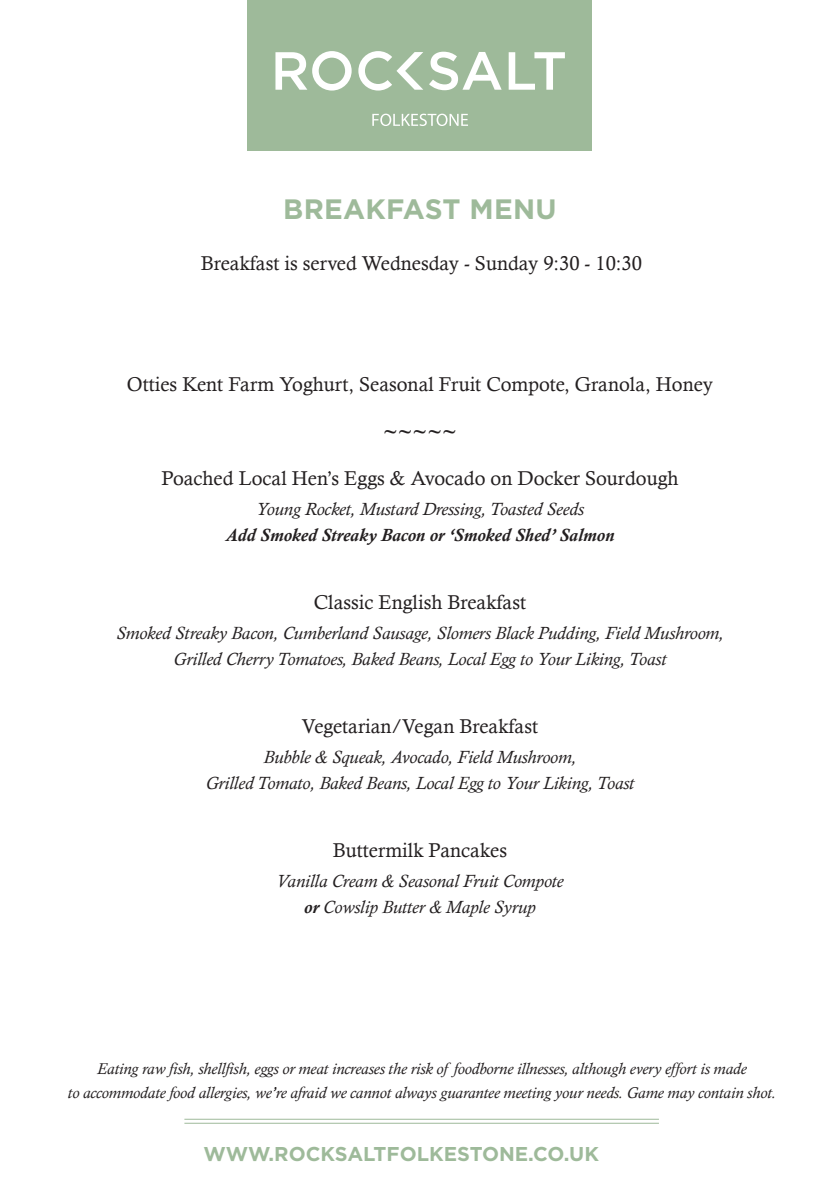
<style>
.page{position:relative;width:840px;height:1191px;background:#fff}
.page>*{position:absolute;margin:0;border:0;box-sizing:border-box;transform-origin:0 0}
.t1{font:700 28px "Gotham";letter-spacing:.01em;color:#9eba9a}
.t2{font:22px "Calis MT Bol";color:#231f20}
.t3{font:20px "Calisto";color:#231f20}
.t4{font:700 20px "Gotham";color:#9eba9a}
.t5{font:italic 18px/26px "Calisto";color:#231f20;text-align:center}
.t6{font:italic 700 18px "Calisto";color:#231f20}
.t7{font:italic 16px/24px "Calisto";color:#231f20;text-align:center}
.s1{font-weight:700}
</style>
<div class="page">
<div style="left:247px;top:0;width:345px;height:151px;background:#9eba9a"></div>
<svg style="left:372px;top:114px;width:96px;height:12px"></svg>
<svg style="left:275px;top:51px;width:289px;height:40px"></svg>
<hr style="left:184px;top:1122px;width:474px;height:1px;background:#9eba9a">
<hr style="left:184px;top:1118px;width:474px;height:1px;background:#9eba9a">
<h1 class="t1" style="left:283px;top:191px;width:275px">BREAKFAST MENU</h1>
<p class="t3" style="left:201px;top:251px;width:442px">Breakfast is served Wednesday - Sunday 9:30 - 10:30</p>
<p class="t3" style="left:127px;top:372px;width:587px">Otties Kent Farm Yoghurt, Seasonal Fruit Compote, Granola, Honey</p>
<p class="t2" style="left:383px;top:418px;width:75px">~~~~~</p>
<p class="t3" style="left:161px;top:467px;width:518px">Poached Local Hen’s Eggs &amp; Avocado on Docker Sourdough</p>
<p class="t5" style="left:256px;top:496px;width:329px">Young Rocket, Mustard Dressing, Toasted Seeds</p>
<p class="t6" style="left:225px;top:525px;width:390px">Add Smoked Streaky Bacon or ‘Smoked Shed’ Salmon</p>
<p class="t3" style="left:314px;top:591px;width:213px">Classic English Breakfast</p>
<p class="t5" style="left:116px;top:620px;width:609px">Smoked Streaky Bacon, Cumberland Sausage, Slomers Black Pudding, Field Mushroom,<br>Grilled Cherry Tomatoes, Baked Beans, Local Egg to Your Liking, Toast</p>
<p class="t3" style="left:302px;top:715px;width:237px">Vegetarian/Vegan Breakfast</p>
<p class="t5" style="left:205px;top:744px;width:430px">Bubble &amp; Squeak, Avocado, Field Mushroom,<br>Grilled Tomato, Baked Beans, Local Egg to Your Liking, Toast</p>
<p class="t3" style="left:333px;top:839px;width:175px">Buttermilk Pancakes</p>
<p class="t5" style="left:276px;top:868px;width:288px">Vanilla Cream &amp; Seasonal Fruit Compote <span class="s1">or</span> Cowslip Butter &amp; Maple Syrup</p>
<p class="t7" style="left:68px;top:1056px;width:709px">Eating raw fish, shellfish, eggs or meat increases the risk of foodborne illnesses, although every effort is made<br>to accommodate food allergies, we’re afraid we cannot always guarantee meeting your needs. Game may contain shot.</p>
<p class="t4" style="left:203px;top:1140px;width:397px">WWW.ROCKSALTFOLKESTONE.CO.UK</p>
</div>
